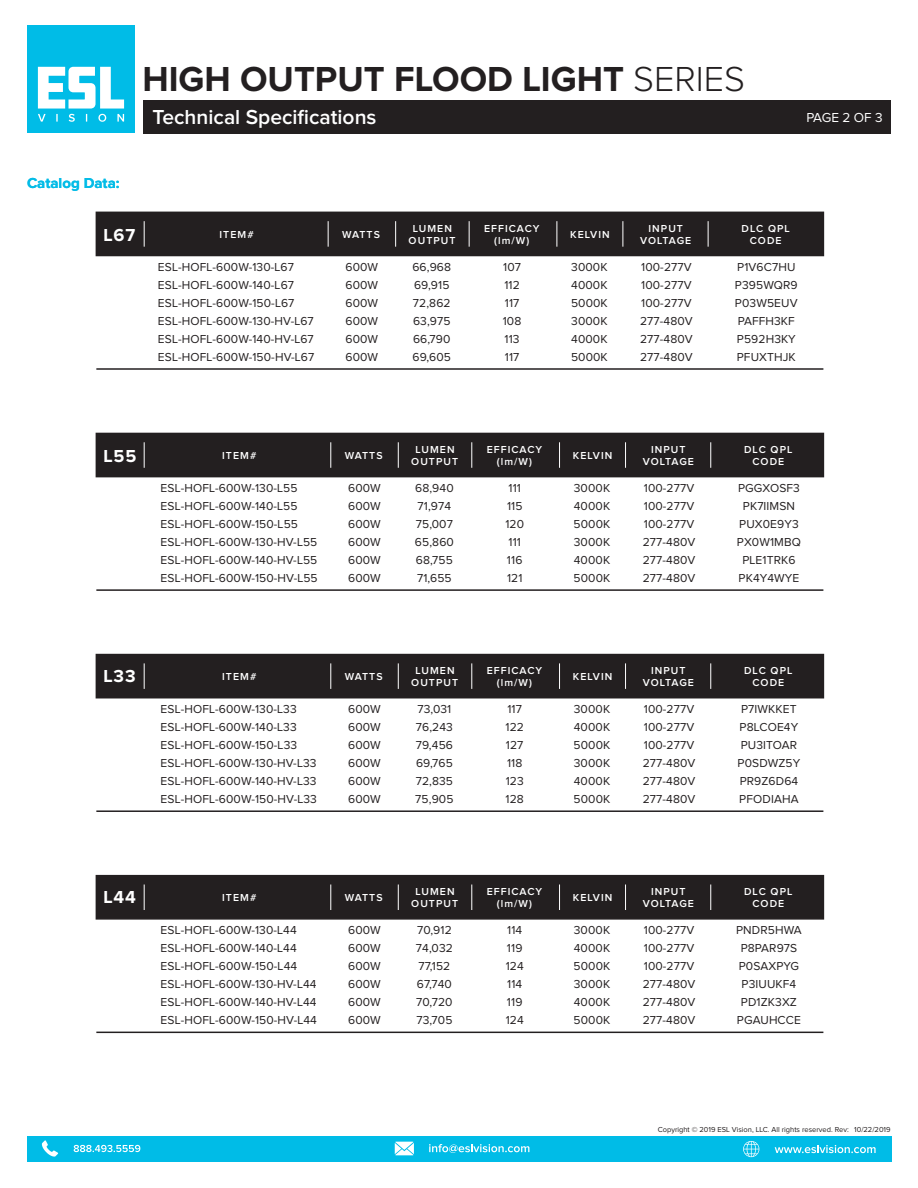
<style>
.page{position:relative;width:918px;height:1188px;background:#fff}
.page>*{position:absolute;margin:0;border:0;box-sizing:border-box;transform-origin:0 0}
.t1{font:700 36px "Proxima Nova";color:#231f20}
.t2{font:600 21px "Proxima Nova";color:#fff}
.t3{font:700 18px "Proxima Nova";letter-spacing:.05em;color:#fff}
.t4{font:700 15px "Proxima Nova";color:#00bce7}
.t5{font:13.5px "Proxima Nova";letter-spacing:-.02em;color:#fff}
.t6{font:12px/18px "Proxima Nova";letter-spacing:.01em;color:#231f20}
.t7{font:600 10.5px/12px "Proxima Nova";letter-spacing:.1em;color:#fff;text-align:center}
.t8{font:7.5px "Proxima Nova";color:#231f20}
.s1{font-weight:300}
</style>
<div class="page">
<div style="left:96px;top:433px;width:728px;height:44px;background:#231f20"></div>
<div style="left:96px;top:654px;width:728px;height:44px;background:#231f20"></div>
<div style="left:96px;top:875px;width:728px;height:45px;background:#231f20;border:2px solid #231f20"></div>
<svg style="left:144px;top:442px;width:1px;height:26px"></svg>
<svg style="left:144px;top:663px;width:1px;height:26px"></svg>
<svg style="left:144px;top:885px;width:1px;height:25px"></svg>
<div style="left:96px;top:212px;width:728px;height:44px;background:#231f20"></div>
<div style="left:27px;top:26px;width:108px;height:108px;background:#00bce7"></div>
<svg style="left:38px;top:67px;width:86px;height:55px"></svg>
<div style="left:143px;top:100px;width:748px;height:34px;background:#231f20"></div>
<div style="left:27px;top:1136px;width:864px;height:25px;background:#00bce7"></div>
<svg style="left:42px;top:1140px;width:16px;height:17px"></svg>
<svg style="left:74px;top:1145px;width:66px;height:7px"></svg>
<svg style="left:395px;top:1142px;width:19px;height:13px"></svg>
<svg style="left:429px;top:1144px;width:100px;height:9px"></svg>
<svg style="left:743px;top:1141px;width:16px;height:16px"></svg>
<svg style="left:775px;top:1145px;width:101px;height:8px"></svg>
<svg style="left:395px;top:221px;width:1px;height:26px"></svg>
<svg style="left:328px;top:221px;width:1px;height:26px"></svg>
<svg style="left:623px;top:221px;width:1px;height:26px"></svg>
<svg style="left:557px;top:221px;width:1px;height:26px"></svg>
<svg style="left:469px;top:221px;width:1px;height:26px"></svg>
<svg style="left:398px;top:442px;width:1px;height:26px"></svg>
<svg style="left:330px;top:442px;width:1px;height:26px"></svg>
<svg style="left:625px;top:442px;width:1px;height:26px"></svg>
<svg style="left:559px;top:442px;width:1px;height:26px"></svg>
<svg style="left:471px;top:442px;width:1px;height:26px"></svg>
<svg style="left:398px;top:663px;width:1px;height:26px"></svg>
<svg style="left:330px;top:663px;width:1px;height:26px"></svg>
<svg style="left:625px;top:663px;width:1px;height:26px"></svg>
<svg style="left:559px;top:663px;width:1px;height:26px"></svg>
<svg style="left:471px;top:663px;width:1px;height:26px"></svg>
<svg style="left:398px;top:885px;width:1px;height:25px"></svg>
<svg style="left:330px;top:885px;width:1px;height:25px"></svg>
<svg style="left:625px;top:885px;width:1px;height:25px"></svg>
<svg style="left:559px;top:885px;width:1px;height:25px"></svg>
<svg style="left:471px;top:885px;width:1px;height:25px"></svg>
<svg style="left:708px;top:221px;width:1px;height:26px"></svg>
<svg style="left:710px;top:442px;width:1px;height:26px"></svg>
<svg style="left:710px;top:663px;width:1px;height:26px"></svg>
<svg style="left:710px;top:885px;width:1px;height:25px"></svg>
<svg style="left:144px;top:221px;width:1px;height:26px"></svg>
<hr style="left:96px;top:1032px;width:727px;height:1px;background:#231f20">
<hr style="left:96px;top:810px;width:727px;height:2px;background:#231f20">
<hr style="left:96px;top:589px;width:727px;height:2px;background:#231f20">
<hr style="left:96px;top:368px;width:727px;height:2px;background:#231f20">
<h1 class="t1" style="left:142px;top:59px;width:604px">HIGH OUTPUT FLOOD LIGHT <span class="s1">SERIES</span></h1>
<h2 class="t2" style="left:153px;top:105px;width:225px">Technical Specifications</h2>
<p class="t5" style="left:806px;top:110px;width:78px">PAGE 2 OF 3</p>
<p class="t4" style="left:27px;top:175px;width:94px">Catalog Data:</p>
<h3 class="t3" style="left:103px;top:225px;width:33px">L67</h3>
<p class="t7" style="left:220px;top:229px;width:36px">ITEM#</p>
<p class="t6" style="left:158px;top:258px;width:158px">ESL-HOFL-600W-130-L67<br>ESL-HOFL-600W-140-L67<br>ESL-HOFL-600W-150-L67<br>ESL-HOFL-600W-130-HV-L67<br>ESL-HOFL-600W-140-HV-L67<br>ESL-HOFL-600W-150-HV-L67</p>
<p class="t7" style="left:342px;top:229px;width:39px">WATTS</p>
<p class="t6" style="left:346px;top:258px;width:34px;text-align:justify">600W 600W 600W 600W 600W 600W</p>
<p class="t7" style="left:409px;top:223px;width:48px">LUMEN<br>OUTPUT</p>
<p class="t6" style="left:412px;top:258px;width:40px">66,968<br>69,915<br>72,862<br>63,975<br>66,790<br>69,605</p>
<p class="t7" style="left:484px;top:223px;width:57px">EFFICACY (lm/W)</p>
<p class="t6" style="left:503px;top:258px;width:20px">107<br>112<br>117<br>108<br>113<br>117</p>
<p class="t7" style="left:570px;top:229px;width:41px">KELVIN</p>
<p class="t6" style="left:571px;top:258px;width:38px;text-align:justify">3000K 4000K 5000K 3000K 4000K 5000K</p>
<p class="t7" style="left:640px;top:223px;width:53px">INPUT<br>VOLTAGE</p>
<p class="t6" style="left:640px;top:258px;width:54px;text-align:justify">100-277V 100-277V 100-277V 277-480V 277-480V 277-480V</p>
<p class="t7" style="left:741px;top:223px;width:50px">DLC QPL<br>CODE</p>
<p class="t6" style="left:735px;top:258px;width:64px">P1V6C7HU<br>P395WQR9<br>P03W5EUV<br>PAFFH3KF<br>P592H3KY<br>PFUXTHJK</p>
<h3 class="t3" style="left:103px;top:446px;width:34px">L55</h3>
<p class="t7" style="left:222px;top:450px;width:36px">ITEM#</p>
<p class="t6" style="left:161px;top:480px;width:159px">ESL-HOFL-600W-130-L55<br>ESL-HOFL-600W-140-L55<br>ESL-HOFL-600W-150-L55<br>ESL-HOFL-600W-130-HV-L55<br>ESL-HOFL-600W-140-HV-L55<br>ESL-HOFL-600W-150-HV-L55</p>
<p class="t7" style="left:345px;top:450px;width:39px">WATTS</p>
<p class="t6" style="left:348px;top:480px;width:34px;text-align:justify">600W 600W 600W 600W 600W 600W</p>
<p class="t7" style="left:411px;top:444px;width:48px">LUMEN<br>OUTPUT</p>
<p class="t6" style="left:415px;top:480px;width:40px">68,940<br>71,974<br>75,007<br>65,860<br>68,755<br>71,655</p>
<p class="t7" style="left:487px;top:444px;width:57px">EFFICACY (lm/W)</p>
<p class="t6" style="left:505px;top:480px;width:20px">111<br>115<br>120<br>111<br>116<br>121</p>
<p class="t7" style="left:573px;top:450px;width:41px">KELVIN</p>
<p class="t6" style="left:574px;top:480px;width:38px;text-align:justify">3000K 4000K 5000K 3000K 4000K 5000K</p>
<p class="t7" style="left:643px;top:444px;width:53px">INPUT<br>VOLTAGE</p>
<p class="t6" style="left:643px;top:480px;width:54px;text-align:justify">100-277V 100-277V 100-277V 277-480V 277-480V 277-480V</p>
<h3 class="t3" style="left:103px;top:666px;width:34px">L33</h3>
<p class="t7" style="left:222px;top:671px;width:36px">ITEM#</p>
<p class="t6" style="left:161px;top:701px;width:158px">ESL-HOFL-600W-130-L33<br>ESL-HOFL-600W-140-L33<br>ESL-HOFL-600W-150-L33<br>ESL-HOFL-600W-130-HV-L33<br>ESL-HOFL-600W-140-HV-L33<br>ESL-HOFL-600W-150-HV-L33</p>
<p class="t7" style="left:345px;top:671px;width:39px">WATTS</p>
<p class="t6" style="left:348px;top:701px;width:34px;text-align:justify">600W 600W 600W 600W 600W 600W</p>
<p class="t7" style="left:411px;top:665px;width:48px">LUMEN<br>OUTPUT</p>
<p class="t6" style="left:415px;top:701px;width:40px">73,031<br>76,243<br>79,456<br>69,765<br>72,835<br>75,905</p>
<p class="t7" style="left:487px;top:665px;width:57px">EFFICACY (lm/W)</p>
<p class="t6" style="left:506px;top:701px;width:20px">117<br>122<br>127<br>118<br>123<br>128</p>
<p class="t7" style="left:573px;top:671px;width:41px">KELVIN</p>
<p class="t6" style="left:574px;top:701px;width:38px;text-align:justify">3000K 4000K 5000K 3000K 4000K 5000K</p>
<p class="t7" style="left:643px;top:665px;width:53px">INPUT<br>VOLTAGE</p>
<p class="t6" style="left:643px;top:701px;width:54px;text-align:justify">100-277V 100-277V 100-277V 277-480V 277-480V 277-480V</p>
<p class="t7" style="left:744px;top:444px;width:50px">DLC QPL<br>CODE</p>
<p class="t6" style="left:737px;top:480px;width:66px;text-align:center">PGGXOSF3<br>PK7IIMSN<br>PUX0E9Y3<br>PX0W1MBQ<br>PLE1TRK6<br>PK4Y4WYE</p>
<p class="t7" style="left:744px;top:665px;width:50px">DLC QPL<br>CODE</p>
<p class="t6" style="left:738px;top:701px;width:64px">P7IWKKET<br>P8LCOE4Y<br>PU3ITOAR<br>P0SDWZ5Y<br>PR9Z6D64<br>PFODIAHA</p>
<h3 class="t3" style="left:103px;top:887px;width:34px">L44</h3>
<p class="t7" style="left:222px;top:892px;width:36px">ITEM#</p>
<p class="t6" style="left:161px;top:922px;width:158px">ESL-HOFL-600W-130-L44<br>ESL-HOFL-600W-140-L44<br>ESL-HOFL-600W-150-L44<br>ESL-HOFL-600W-130-HV-L44<br>ESL-HOFL-600W-140-HV-L44<br>ESL-HOFL-600W-150-HV-L44</p>
<p class="t7" style="left:345px;top:892px;width:39px">WATTS</p>
<p class="t6" style="left:348px;top:922px;width:34px;text-align:justify">600W 600W 600W 600W 600W 600W</p>
<p class="t7" style="left:411px;top:886px;width:48px">LUMEN<br>OUTPUT</p>
<p class="t6" style="left:416px;top:922px;width:38px">70,912<br>74,032<br>77,152<br>67,740<br>70,720<br>73,705</p>
<p class="t7" style="left:487px;top:886px;width:57px">EFFICACY (lm/W)</p>
<p class="t6" style="left:506px;top:922px;width:20px">114<br>119<br>124<br>114<br>119<br>124</p>
<p class="t7" style="left:573px;top:892px;width:41px">KELVIN</p>
<p class="t6" style="left:574px;top:922px;width:38px;text-align:justify">3000K 4000K 5000K 3000K 4000K 5000K</p>
<p class="t7" style="left:643px;top:886px;width:53px">INPUT<br>VOLTAGE</p>
<p class="t6" style="left:643px;top:922px;width:54px;text-align:justify">100-277V 100-277V 100-277V 277-480V 277-480V 277-480V</p>
<p class="t7" style="left:744px;top:886px;width:50px">DLC QPL<br>CODE</p>
<p class="t6" style="left:736px;top:922px;width:67px;text-align:center">PNDR5HWA<br>P8PAR97S<br>P0SAXPYG<br>P3IUUKF4<br>PD1ZK3XZ<br>PGAUHCCE</p>
<p class="t8" style="left:658px;top:1125px;width:234px">Copyright © 2019 ESL Vision, LLC. All rights reserved. Rev: 10/22/2019</p>
</div>
